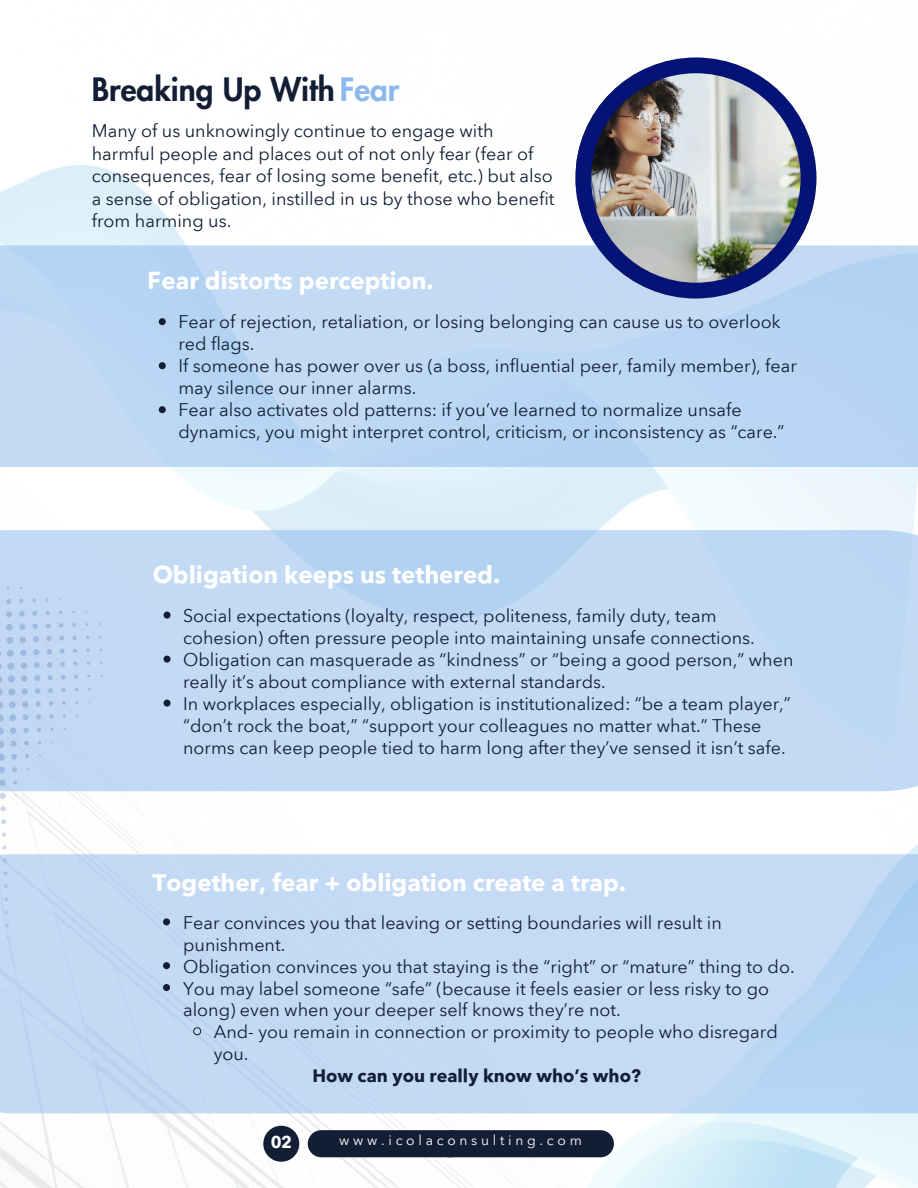
<style>
.page{position:relative;width:918px;height:1188px;background:#fff}
.page>*{position:absolute;margin:0;border:0;box-sizing:border-box;transform-origin:0 0}
.t1{font:800 31.5px "Futura LT Pro";color:#131e35}
.t2{font:700 24px "Avenir Next Arabic";color:#fff}
.t3{font:18px/22px "Avenir Next Arabic";color:#131e35}
.t4{font:700 18px "Avenir Next Arabic";color:#131e35}
.t5{font:700 16.95px "Avenir Next Arabic";color:#fff}
.t6{font:13.8px "Avenir Next Arabic";letter-spacing:.275em;color:#fff}
.s1{color:#8cb8ed}
</style>
<div class="page">
<img style="left:0;top:791px;width:918px;height:397px">
<div style="left:0;top:530px;width:918px;height:261px;background:linear-gradient(to bottom,#bdd7f4,#c5dbf5)"></div>
<svg style="left:1px;top:832px;width:6px;height:5px"></svg>
<svg style="left:2px;top:845px;width:5px;height:5px"></svg>
<svg style="left:85px;top:648px;width:5px;height:5px"></svg>
<svg style="left:86px;top:661px;width:5px;height:5px"></svg>
<svg style="left:85px;top:635px;width:5px;height:5px"></svg>
<svg style="left:87px;top:674px;width:4px;height:4px"></svg>
<svg style="left:6px;top:587px;width:4px;height:3px"></svg>
<svg style="left:85px;top:623px;width:4px;height:3px"></svg>
<svg style="left:100px;top:661px;width:3px;height:4px"></svg>
<svg style="left:0;top:598px;width:79px;height:227px;background:#c6daf3"></svg>
<div style="left:308px;top:1130px;width:306px;height:27px;background:#131e35"></div>
<svg style="left:263px;top:1126px;width:36px;height:36px"></svg>
<div style="left:0;top:245px;width:918px;height:222px;background:#bbd7f4"></div>
<svg style="left:159px;top:318px;width:7px;height:7px"></svg>
<svg style="left:159px;top:362px;width:7px;height:7px"></svg>
<svg style="left:159px;top:406px;width:7px;height:7px"></svg>
<svg style="left:164px;top:612px;width:7px;height:7px"></svg>
<svg style="left:164px;top:656px;width:7px;height:7px"></svg>
<svg style="left:164px;top:700px;width:7px;height:7px"></svg>
<svg style="left:0;top:854px;width:918px;height:259px;background:#c1d8f4"></svg>
<svg style="left:163px;top:918px;width:7px;height:7px"></svg>
<svg style="left:163px;top:962px;width:7px;height:7px"></svg>
<svg style="left:163px;top:984px;width:7px;height:7px"></svg>
<svg style="left:193px;top:1027px;width:9px;height:9px"></svg>
<img style="left:575px;top:58px;width:241px;height:240px">
<h1 class="t1" style="left:92px;top:75px;width:309px">Breaking Up With <span class="s1">Fear</span></h1>
<h4 class="t3" style="left:92px;top:120px;width:464px;line-height:22.5px">Many of us unknowingly continue to engage with harmful people and places out of not only fear (fear of consequences, fear of losing some benefit, etc.) but also a sense of obligation, instilled in us by those who benefit from harming us.</h4>
<h2 class="t2" style="left:148px;top:267px;width:288px">Fear distorts perception.</h2>
<p class="t3" style="left:178px;top:311px;width:620px">Fear of rejection, retaliation, or losing belonging can cause us to overlook red flags.<br>If someone has power over us (a boss, influential peer, family member), fear may silence our inner alarms.<br>Fear also activates old patterns: if you’ve learned to normalize unsafe dynamics, you might interpret control, criticism, or inconsistency as “care.”</p>
<h2 class="t2" style="left:153px;top:560px;width:349px">Obligation keeps us tethered.</h2>
<p class="t3" style="left:183px;top:604px;width:612px">Social expectations (loyalty, respect, politeness, family duty, team cohesion) often pressure people into maintaining unsafe connections.<br>Obligation can masquerade as “kindness” or “being a good person,” when really it’s about compliance with external standards.<br>In workplaces especially, obligation is institutionalized: “be a team player,” “don’t rock the boat,” “support your colleagues no matter what.” These norms can keep people tied to harm long after they’ve sensed it isn’t safe.</p>
<h2 class="t2" style="left:153px;top:869px;width:475px">Together, fear + obligation create a trap.</h2>
<p class="t3" style="left:183px;top:912px;width:613px">Fear convinces you that leaving or setting boundaries will result in punishment.<br>Obligation convinces you that staying is the “right” or “mature” thing to do.<br>You may label someone “safe” (because it feels easier or less risky to go along) even when your deeper self knows they’re not.</p>
<p class="t3" style="left:214px;top:1021px;width:566px">And- you remain in connection or proximity to people who disregard you.</p>
<p class="t4" style="left:312px;top:1065px;width:330px">How can you really know who’s who?</p>
<p class="t5" style="left:270px;top:1132px;width:23px">02</p>
<p class="t6" style="left:339px;top:1132px;width:244px">www.icolaconsulting.com</p>
</div>
